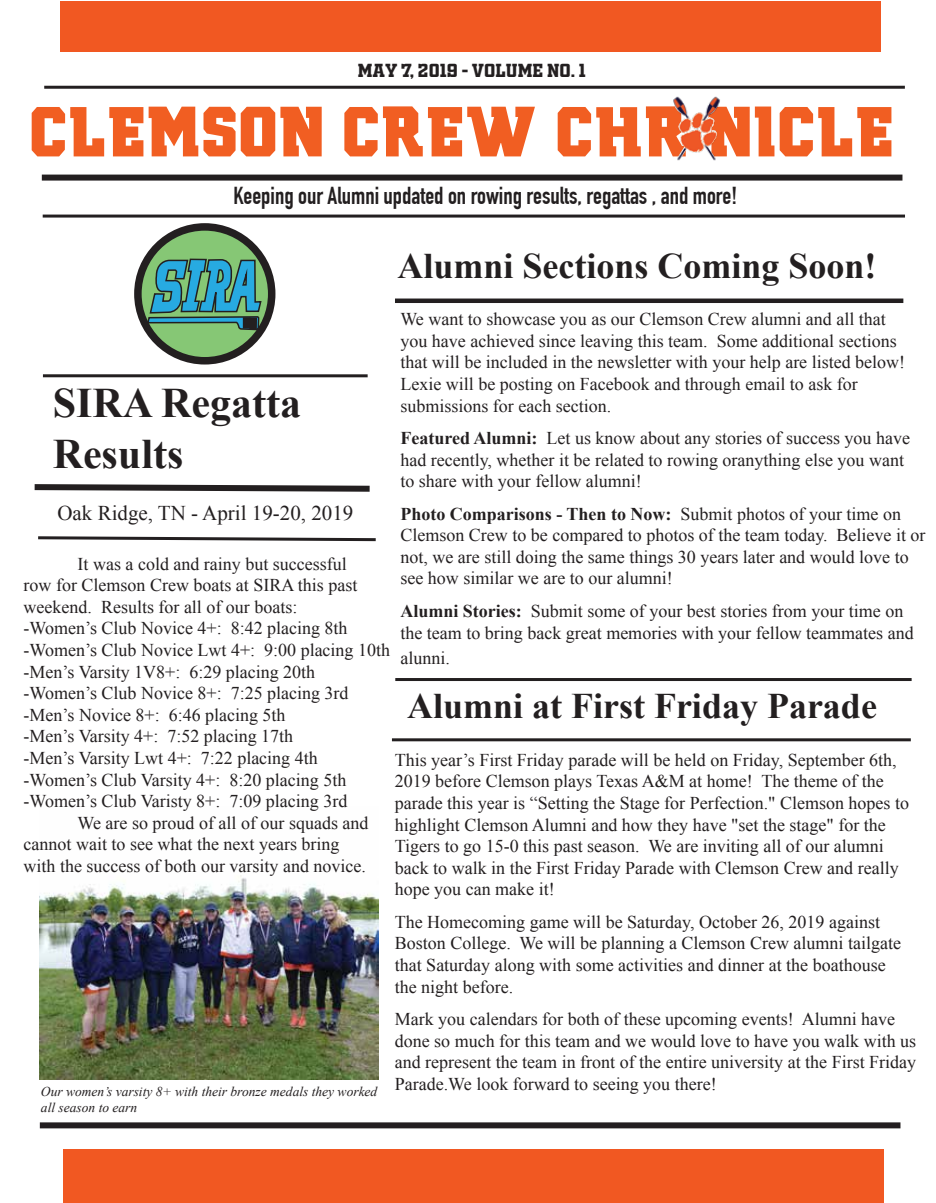
<style>
.page{position:relative;width:936px;height:1203px;background:#fff}
.page>*{position:absolute;margin:0;border:0;box-sizing:border-box;transform-origin:0 0}
.t1{font:70.65px "NCAA Clemson Paw Hammer";color:#f15e22}
.t2{font:700 42px/50.4px "Times New Roman";color:#231f20}
.t3{font:700 36px "Times New Roman";color:#231f20}
.t4{font:700 24px "DIN Condensed";color:#231f20}
.t5{font:21px "Times New Roman";color:#231f20}
.t6{font:18px/21.6px "Times New Roman";color:#231f20}
.t7{font:18px "OLDSPORT02 ATHLETICNCV";color:#231f20}
.t8{font:italic 13.5px/16.2px "Times New Roman";color:#231f20}
.s1{font-weight:700}
</style>
<div class="page">
<div style="left:63px;top:1149px;width:821px;height:54px;background:#f15822"></div>
<div style="left:60px;top:1px;width:821px;height:51px;background:#f15822"></div>
<hr style="left:44px;top:86px;width:861px;height:3px;background:#231f20">
<div style="left:42px;top:175px;width:860px;height:6px;background:#231f20"></div>
<img style="left:673px;top:96px;width:47px;height:65px">
<div style="left:40px;top:1122px;width:860px;height:6px;background:#231f20"></div>
<svg style="left:138px;top:227px;width:134px;height:134px"></svg>
<div style="left:134px;top:223px;width:141px;height:141px;border:8px solid #231f20;border-radius:50%"></div>
<svg style="left:146px;top:174px;width:117px;height:204px"></svg>
<div style="left:249px;top:317px;width:8px;height:12px;background:#231f20"></div>
<div style="left:243px;top:317px;width:7px;height:12px;background:#231f20"></div>
<hr style="left:43px;top:374px;width:325px;height:3px;background:#231f20">
<svg style="left:34px;top:484px;width:336px;height:8px;background:#5a5758"></svg>
<svg style="left:38px;top:536px;width:338px;height:6px"></svg>
<img style="left:40px;top:875px;width:339px;height:204px">
<div style="left:395px;top:298px;width:508px;height:5px;background:#231f20"></div>
<hr style="left:395px;top:678px;width:517px;height:3px;background:#231f20">
<hr style="left:392px;top:738px;width:519px;height:3px;background:#231f20">
<hr style="left:43px;top:214px;width:862px;height:3px;background:#231f20">
<p class="t7" style="left:358px;top:57px;width:229px">MAY 7, 2019 - VOLUME NO. 1</p>
<h1 class="t1" style="left:32px;top:91px;width:866px">CLEMSON CREW CHR NICLE</h1>
<h3 class="t4" style="left:234px;top:181px;width:505px">Keeping our Alumni updated on rowing results, regattas , and more!</h3>
<h3 class="t3" style="left:398px;top:241px;width:481px">Alumni Sections Coming Soon!</h3>
<p class="t6" style="left:400px;top:308px;width:506px">We want to showcase you as our Clemson Crew alumni and all that you have achieved since leaving this team. Some additional sections that will be included in the newsletter with your help are listed below!<br>Lexie will be posting on Facebook and through email to ask for submissions for each section.</p>
<p class="t6" style="left:400px;top:427px;width:511px"><span class="s1">Featured Alumni:</span> Let us know about any stories of success you have had recently, whether it be related to rowing oranything else you want to share with your fellow alumni!</p>
<p class="t6" style="left:400px;top:502px;width:527px"><span class="s1">Photo Comparisons - Then to Now:</span> Submit photos of your time on Clemson Crew to be compared to photos of the team today. Believe it or not, we are still doing the same things 30 years later and would love to see how similar we are to our alumni!</p>
<p class="t6" style="left:400px;top:600px;width:515px"><span class="s1">Alumni Stories:</span> Submit some of your best stories from your time on the team to bring back great memories with your fellow teammates and</p>
<p class="t6" style="left:400px;top:646px;width:51px">alunni.</p>
<h3 class="t3" style="left:407px;top:681px;width:471px">Alumni at First Friday Parade</h3>
<p class="t6" style="left:395px;top:748px;width:516px">This year’s First Friday parade will be held on Friday, September 6th, 2019 before Clemson plays Texas A&amp;M at home! The theme of the parade this year is “Setting the Stage for Perfection." Clemson hopes to highlight Clemson Alumni and how they have "set the stage" for the Tigers to go 15-0 this past season. We are inviting all of our alumni back to walk in the First Friday Parade with Clemson Crew and really hope you can make it!</p>
<p class="t6" style="left:395px;top:910px;width:508px">The Homecoming game will be Saturday, October 26, 2019 against Boston College. We will be planning a Clemson Crew alumni tailgate that Saturday along with some activities and dinner at the boathouse the night before.</p>
<p class="t6" style="left:395px;top:1008px;width:523px">Mark you calendars for both of these upcoming events! Alumni have done so much for this team and we would love to have you walk with us and represent the team in front of the entire university at the First Friday Parade.We look forward to seeing you there!</p>
<h2 class="t2" style="left:53px;top:377px;width:250px">SIRA Regatta<br>Results</h2>
<p class="t5" style="left:57px;top:499px;width:297px">Oak Ridge, TN - April 19-20, 2019</p>
<p class="t6" style="left:24px;top:552px;width:368px;text-indent:54px">It was a cold and rainy but successful<br>row for Clemson Crew boats at SIRA this past weekend. Results for all of our boats:<br>-Women’s Club Novice 4+: 8:42 placing 8th -Women’s Club Novice Lwt 4+: 9:00 placing 10th -Men’s Varsity 1V8+: 6:29 placing 20th -Women’s Club Novice 8+: 7:25 placing 3rd -Men’s Novice 8+: 6:46 placing 5th<br>-Men’s Varsity 4+: 7:52 placing 17th<br>-Men’s Varsity Lwt 4+: 7:22 placing 4th -Women’s Club Varsity 4+: 8:20 placing 5th -Women’s Club Varisty 8+: 7:09 placing 3rd</p>
<p class="t6" style="left:24px;top:811px;width:346px;text-indent:54px">We are so proud of all of our squads and cannot wait to see what the next years bring with the success of both our varsity and novice.</p>
<p class="t8" style="left:41px;top:1083px;width:338px">Our women’s varsity 8+ with their bronze medals they worked all season to earn</p>
</div>
